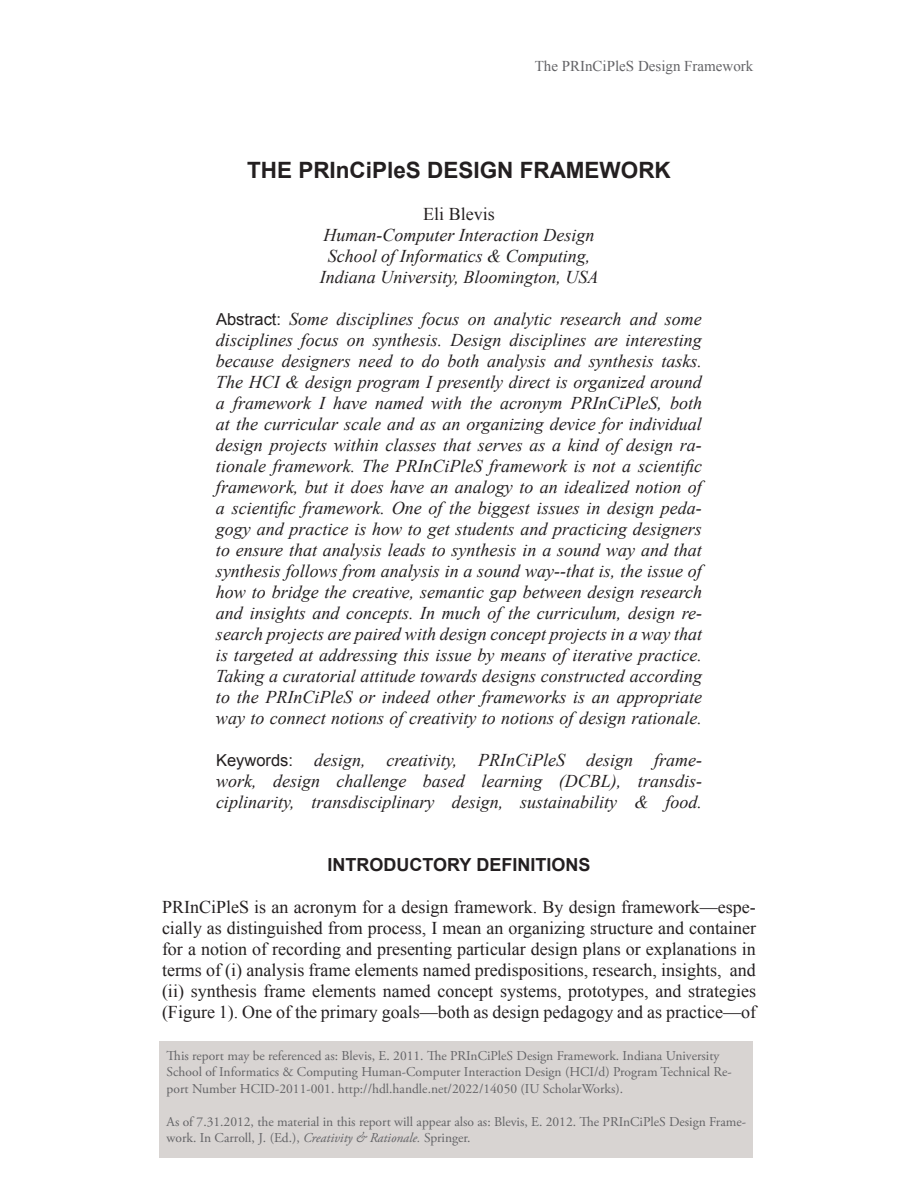
<style>
.page{position:relative;width:918px;height:1188px;background:#fff}
.page>*{position:absolute;margin:0;border:0;box-sizing:border-box;transform-origin:0 0}
.t1{font:700 22.5px "Arial";color:#231f20}
.t2{font:italic 18px/21px "Times New Roman";color:#231f20;text-align:justify}
.t3{font:18px/21px "Times New Roman";color:#231f20;text-align:justify}
.t4{font:700 18px "Arial";color:#231f20}
.t5{font:18px "Times New Roman";color:#636366}
.t6{font:15px "Times New Roman";color:#636366}
.t7{font:13.5px/16.5px "Adobe Garamond Pro";color:#636366}
.s1{font-family:"Arial";font-style:normal;font-size:16.5px}
.s2{font-style:italic}
</style>
<div class="page">
<div style="left:159px;top:1041px;width:594px;height:117px;background:#d8d4d2"></div>
<p class="t6" style="left:535px;top:56px;width:220px">The PRInCiPleS Design Framework</p>
<p class="t1" style="left:247px;top:155px;width:425px">THE PRInCiPleS DESIGN FRAMEWORK</p>
<p class="t3" style="left:423px;top:204px;width:73px">Eli Blevis</p>
<p class="t2" style="left:320px;top:224px;width:280px;text-align:center">Human-Computer Interaction Design<br>School of Informatics &amp; Computing,<br>Indiana University, Bloomington, USA</p>
<p class="t2" style="left:216px;top:308px;width:488px"><span class="s1">Abstract:</span> Some disciplines focus on analytic research and some disciplines focus on synthesis. Design disciplines are interesting because designers need to do both analysis and synthesis tasks.<br>The HCI &amp; design program I presently direct is organized around a framework I have named with the acronym PRInCiPleS, both at the curricular scale and as an organizing device for individual design projects within classes that serves as a kind of design ra&shy;tionale framework. The PRInCiPleS framework is not a scientific framework, but it does have an analogy to an idealized notion of a scientific framework. One of the biggest issues in design peda&shy;gogy and practice is how to get students and practicing designers to ensure that analysis leads to synthesis in a sound way and that synthesis follows from analysis in a sound way--that is, the issue of how to bridge the creative, semantic gap between design research and insights and concepts. In much of the curriculum, design re&shy;search projects are paired with design concept projects in a way that is targeted at addressing this issue by means of iterative practice.<br>Taking a curatorial attitude towards designs constructed according to the PRInCiPleS or indeed other frameworks is an appropriate way to connect notions of creativity to notions of design rationale.</p>
<p class="t2" style="left:216px;top:749px;width:488px"><span class="s1">Keywords:</span> design, creativity, PRInCiPleS design frame&shy;work, design challenge based learning (DCBL), transdis&shy;ciplinarity, transdisciplinary design, sustainability &amp; food.</p>
<p class="t4" style="left:328px;top:853px;width:264px">INTRODUCTORY DEFINITIONS</p>
<p class="t3" style="left:162px;top:897px;width:596px">PRInCiPleS is an acronym for a design framework. By design framework—espe&shy;cially as distinguished from process, I mean an organizing structure and container for a notion of recording and presenting particular design plans or explanations in terms of (i) analysis frame elements named predispositions, research, insights, and (ii) synthesis frame elements named concept systems, prototypes, and strategies (Figure 1). One of the primary goals—both as design pedagogy and as practice—of</p>
<p class="t7" style="left:167px;top:1048px;width:567px">This report may be referenced as: Blevis, E. 2011. The PRInCiPleS Design Framework. Indiana University<br>School of Informatics &amp; Computing Human-Computer Interaction Design (HCI/d) Program Technical Re&shy;port Number HCID-2011-001. http://hdl.handle.net/2022/14050 (IU ScholarWorks).</p>
<p class="t7" style="left:167px;top:1114px;width:581px">As of 7.31.2012, the material in this report will appear also as: Blevis, E. 2012. The PRInCiPleS Design Frame&shy;work. In Carroll, J. (Ed.), <span class="s2">Creativity &amp; Rationale.</span> Springer.</p>
<p class="t5" style="left:454px;top:1059px;width:10px">1</p>
</div>
